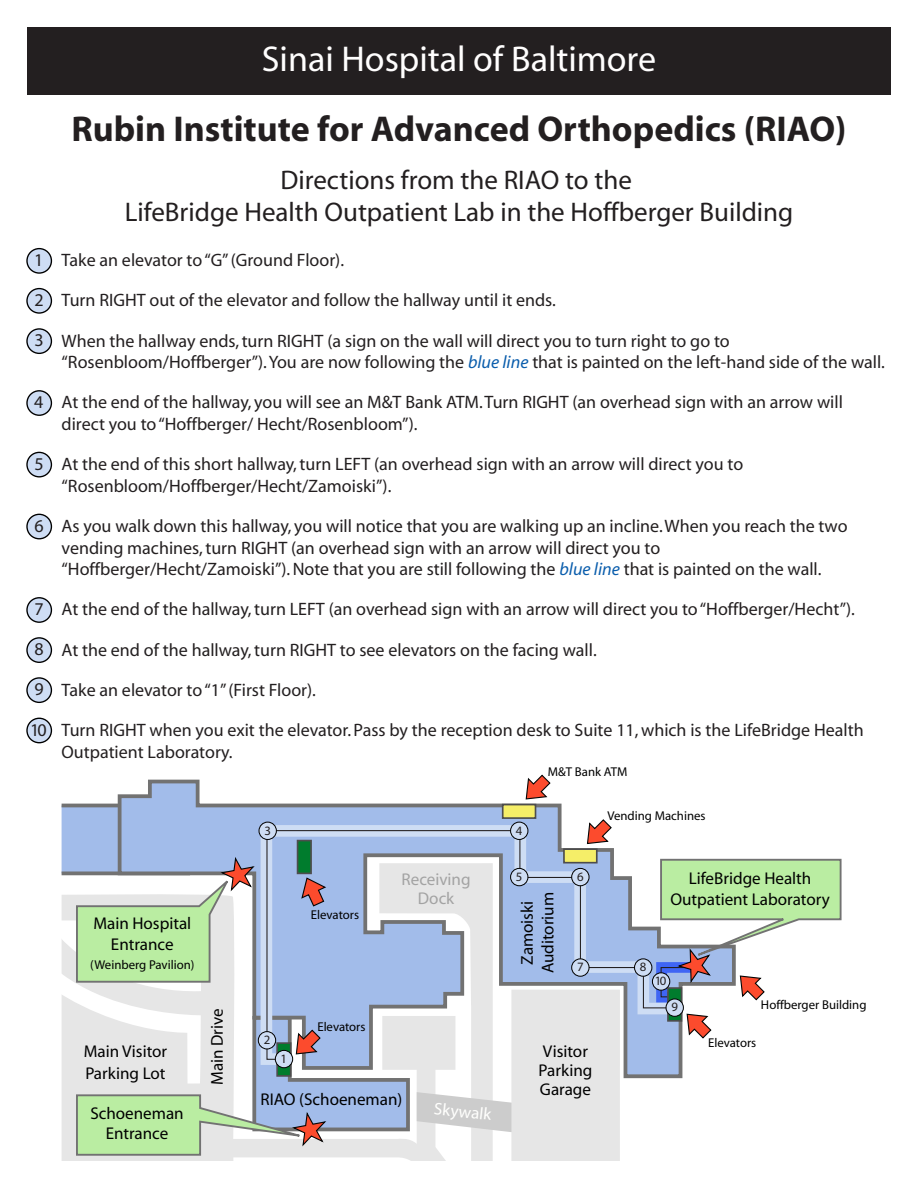
<style>
.page{position:relative;width:918px;height:1188px;background:#fff}
.page>*{position:absolute;margin:0;border:0;box-sizing:border-box;transform-origin:0 0}
.t1{font:700 36px "Myriad";color:#231f20}
.t2{font:36px "Myriad";color:#fffefe}
.t3{font:27px/32.4px "Myriad";color:#231f20;text-align:center}
.t4{font:18px/21.6px "Myriad";color:#231f20}
.t5{font:17.1px/20.9px "Myriad";color:#000;text-align:center}
.t6{font:17.1px/18.5px "Myriad";color:#a3a3a3;text-align:center}
.t7{font:17.1px "Myriad";color:#fffffd}
.t8{font:12.75px "Myriad";color:#000}
.t9{font:12.75px "Myriad";color:#231f20}
.s1{font-style:italic;color:#0a5dac}
</style>
<div class="page">
<div style="left:27px;top:27px;width:864px;height:67px;background:#231f20"></div>
<div style="left:27px;top:678px;width:24px;height:24px;background:#ceddf4;border-radius:50%"></div>
<div style="left:26px;top:677px;width:26px;height:26px;border:1px solid #000;border-radius:50%"></div>
<div style="left:27px;top:638px;width:24px;height:24px;background:#ceddf4;border-radius:50%"></div>
<div style="left:26px;top:637px;width:26px;height:26px;border:1px solid #000;border-radius:50%"></div>
<div style="left:27px;top:718px;width:24px;height:25px;background:#ceddf4;border-radius:50%"></div>
<div style="left:26px;top:718px;width:26px;height:25px;border:1px solid #000;border-radius:50%"></div>
<div style="left:27px;top:329px;width:24px;height:24px;background:#ceddf4;border-radius:50%"></div>
<div style="left:26px;top:328px;width:26px;height:26px;border:1px solid #000;border-radius:50%"></div>
<div style="left:27px;top:289px;width:24px;height:24px;background:#ceddf4;border-radius:50%"></div>
<div style="left:26px;top:288px;width:26px;height:26px;border:1px solid #000;border-radius:50%"></div>
<div style="left:27px;top:391px;width:24px;height:24px;background:#ceddf4;border-radius:50%"></div>
<div style="left:26px;top:390px;width:26px;height:26px;border:1px solid #000;border-radius:50%"></div>
<div style="left:27px;top:514px;width:24px;height:25px;background:#ceddf4;border-radius:50%"></div>
<div style="left:26px;top:514px;width:26px;height:25px;border:1px solid #000;border-radius:50%"></div>
<div style="left:27px;top:452px;width:24px;height:25px;background:#ceddf4;border-radius:50%"></div>
<div style="left:26px;top:452px;width:26px;height:26px;border:1px solid #000;border-radius:50%"></div>
<div style="left:27px;top:598px;width:24px;height:24px;background:#ceddf4;border-radius:50%"></div>
<div style="left:26px;top:597px;width:26px;height:26px;border:1px solid #000;border-radius:50%"></div>
<div style="left:27px;top:249px;width:24px;height:24px;background:#ceddf4;border-radius:50%"></div>
<div style="left:26px;top:248px;width:26px;height:26px;border:1px solid #000;border-radius:50%"></div>
<svg style="left:623px;top:1013px;width:60px;height:66px"></svg>
<svg style="left:620px;top:876px;width:55px;height:184px"></svg>
<svg style="left:686px;top:1013px;width:26px;height:26px"></svg>
<svg style="left:656px;top:858px;width:186px;height:145px"></svg>
<svg style="left:62px;top:774px;width:558px;height:387px"></svg>
<div style="left:563px;top:848px;width:35px;height:16px;background:#f5ee68;border:2px solid #4d4d4d"></div>
<div style="left:511px;top:822px;width:17px;height:17px;background:#ceddf4;border-radius:50%"></div>
<div style="left:510px;top:822px;width:18px;height:18px;border:1px solid #000;border-radius:50%"></div>
<div style="left:511px;top:868px;width:17px;height:18px;background:#ceddf4;border-radius:50%"></div>
<div style="left:510px;top:868px;width:18px;height:18px;border:1px solid #000;border-radius:50%"></div>
<div style="left:572px;top:868px;width:17px;height:18px;background:#ceddf4;border-radius:50%"></div>
<div style="left:571px;top:868px;width:19px;height:18px;border:1px solid #000;border-radius:50%"></div>
<div style="left:667px;top:987px;width:15px;height:35px;background:#007c2d;border:2px solid #4d4d4d"></div>
<div style="left:572px;top:959px;width:17px;height:17px;background:#ceddf4;border-radius:50%"></div>
<div style="left:571px;top:958px;width:19px;height:19px;border:1px solid #000;border-radius:50%"></div>
<div style="left:635px;top:959px;width:17px;height:17px;background:#ceddf4;border-radius:50%"></div>
<div style="left:634px;top:958px;width:18px;height:19px;border:1px solid #000;border-radius:50%"></div>
<div style="left:652px;top:973px;width:18px;height:17px;background:#ceddf4;border-radius:50%"></div>
<div style="left:652px;top:972px;width:18px;height:19px;border:1px solid #000;border-radius:50%"></div>
<div style="left:666px;top:999px;width:17px;height:17px;background:#ceddf4;border-radius:50%"></div>
<div style="left:666px;top:998px;width:18px;height:19px;border:1px solid #000;border-radius:50%"></div>
<p class="t4" style="left:34px;top:250px;width:11px">1</p>
<p class="t4" style="left:35px;top:290px;width:11px">2</p>
<p class="t4" style="left:35px;top:330px;width:11px">3</p>
<p class="t4" style="left:34px;top:392px;width:11px">4</p>
<p class="t4" style="left:35px;top:454px;width:11px">5</p>
<p class="t4" style="left:35px;top:516px;width:11px">6</p>
<p class="t4" style="left:35px;top:599px;width:11px">7</p>
<p class="t4" style="left:35px;top:639px;width:11px">8</p>
<p class="t4" style="left:35px;top:679px;width:11px">9</p>
<p class="t4" style="left:30px;top:720px;width:18px">10</p>
<h1 class="t2" style="left:262px;top:41px;width:396px">Sinai Hospital of Baltimore</h1>
<h1 class="t1" style="left:71px;top:111px;width:777px">Rubin Institute for Advanced Orthopedics (RIAO)</h1>
<h2 class="t3" style="left:125px;top:164px;width:670px">Directions from the RIAO to the<br>LifeBridge Health Outpatient Lab in the Hoffberger Building</h2>
<p class="t4" style="left:62px;top:250px;width:284px">Take an elevator to “G” (Ground Floor).</p>
<p class="t4" style="left:62px;top:290px;width:496px">Turn RIGHT out of the elevator and follow the hallway until it ends.</p>
<p class="t4" style="left:62px;top:331px;width:825px">When the hallway ends, turn RIGHT (a sign on the wall will direct you to turn right to go to “Rosenbloom/Hoffberger”). You are now following the <span class="s1">blue line</span> that is painted on the left-hand side of the wall.</p>
<p class="t4" style="left:62px;top:392px;width:783px">At the end of the hallway, you will see an M&amp;T Bank ATM. Turn RIGHT (an overhead sign with an arrow will direct you to “Hoffberger/ Hecht/Rosenbloom”).</p>
<p class="t4" style="left:62px;top:454px;width:683px">At the end of this short hallway, turn LEFT (an overhead sign with an arrow will direct you to “Rosenbloom/Hoffberger/Hecht/Zamoiski”).</p>
<p class="t4" style="left:62px;top:516px;width:788px">As you walk down this hallway, you will notice that you are walking up an incline. When you reach the two vending machines, turn RIGHT (an overhead sign with an arrow will direct you to “Hoffberger/Hecht/Zamoiski”). Note that you are still following the <span class="s1">blue line</span> that is painted on the wall.</p>
<p class="t4" style="left:62px;top:599px;width:795px">At the end of the hallway, turn LEFT (an overhead sign with an arrow will direct you to “Hoffberger/Hecht”).</p>
<p class="t4" style="left:62px;top:640px;width:537px">At the end of the hallway, turn RIGHT to see elevators on the facing wall.</p>
<p class="t4" style="left:62px;top:680px;width:256px">Take an elevator to “1” (First Floor).</p>
<p class="t4" style="left:62px;top:720px;width:804px">Turn RIGHT when you exit the elevator. Pass by the reception desk to Suite 11, which is the LifeBridge Health<br>Outpatient Laboratory.</p>
<p class="t5" style="left:102px;top:640px;width:121px">and Cafe Shalom</p>
<p class="t8" style="left:548px;top:765px;width:81px">M&amp;T Bank ATM</p>
<p class="t5" style="left:93px;top:914px;width:99px">Main Hospital<br>Entrance</p>
<p class="t8" style="left:90px;top:958px;width:106px">(Weinberg Pavilion)</p>
<p class="t5" style="left:84px;top:1041px;width:85px;line-height:21.6px;text-align:left">Main Visitor<br>Parking Lot</p>
<p class="t5" style="left:90px;top:1103px;width:95px">Schoeneman<br>Entrance</p>
<p class="t5" style="left:208px;top:1085px;width:78px;rotate:-90deg">Main Drive</p>
<p class="t9" style="left:264px;top:824px;width:8px">3</p>
<p class="t8" style="left:311px;top:909px;width:50px">Elevators</p>
<p class="t6" style="left:402px;top:871px;width:71px">Receiving<br>Dock</p>
<p class="t9" style="left:264px;top:1033px;width:8px">2</p>
<p class="t9" style="left:280px;top:1052px;width:8px">1</p>
<p class="t8" style="left:317px;top:1020px;width:50px">Elevators</p>
<p class="t5" style="left:261px;top:1090px;width:143px">RIAO (Schoeneman)</p>
<p class="t7" style="left:435px;top:1100px;width:59px;rotate:6deg">Skywalk</p>
<p class="t8" style="left:607px;top:810px;width:100px">Vending Machines</p>
<p class="t9" style="left:516px;top:824px;width:8px">4</p>
<p class="t9" style="left:516px;top:870px;width:8px">5</p>
<p class="t9" style="left:577px;top:870px;width:8px">6</p>
<p class="t5" style="left:517px;top:973px;width:83px;rotate:-90deg">Zamoiski<br>Auditorium</p>
<p class="t9" style="left:577px;top:961px;width:8px">7</p>
<p class="t9" style="left:640px;top:961px;width:8px">8</p>
<p class="t5" style="left:670px;top:869px;width:161px">LifeBridge Health<br>Outpatient Laboratory</p>
<p class="t9" style="left:655px;top:975px;width:13px">10</p>
<p class="t9" style="left:671px;top:1001px;width:8px">9</p>
<p class="t8" style="left:761px;top:998px;width:107px">Hoffberger Building</p>
<p class="t5" style="left:539px;top:1043px;width:55px;line-height:18.6px;text-align:left">Visitor<br>Parking<br>Garage</p>
<p class="t8" style="left:708px;top:1037px;width:50px">Elevators</p>
</div>
